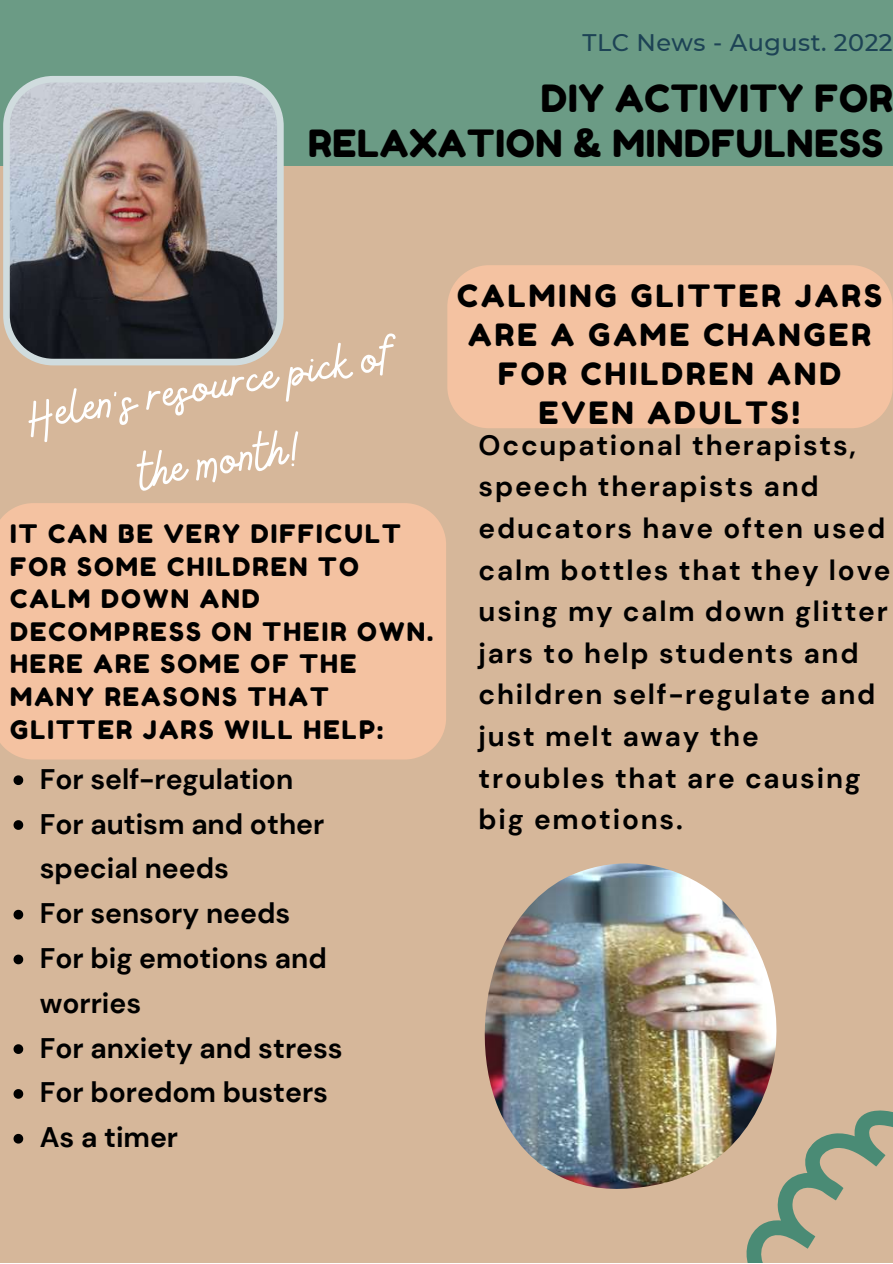
<style>
.page{position:relative;width:893px;height:1264px;background:#fff}
.page>*{position:absolute;margin:0;border:0;box-sizing:border-box;transform-origin:0 0}
.t1{font:54.45px/75.6px "Bellaboo";color:#fff;text-align:center}
.t2{font:37.5px/45px "Fredoka One";letter-spacing:.02em;color:#000;text-align:right}
.t3{font:30.75px/38.8px "Fredoka One";letter-spacing:.1em;color:#000;text-align:center}
.t4{font:700 28.2px/44.8px "DM Sans";color:#000}
.t5{font:700 27.9px/41.5px "DM Sans";letter-spacing:.065em;color:#000}
.t6{font:25.5px/32.5px "Fredoka One";letter-spacing:.085em;color:#000}
.t7{font:500 24px "Montserrat";letter-spacing:.02em;color:#1d4355}
</style>
<div class="page">
<div style="left:0;top:0;width:892px;height:1262px;background:#d6b79a"></div>
<svg style="left:746px;top:1110px;width:146px;height:152px"></svg>
<div style="left:0;top:0;width:892px;height:166px;background:#6b9b85"></div>
<div style="left:0;top:503px;width:446px;height:256px;background:#f4c2a1"></div>
<div style="left:447px;top:265px;width:445px;height:163px;background:#f4c2a1"></div>
<img style="left:484px;top:863px;width:292px;height:327px">
<img style="left:3px;top:76px;width:281px;height:289px">
<svg style="left:14px;top:775px;width:9px;height:10px"></svg>
<svg style="left:14px;top:820px;width:9px;height:9px"></svg>
<svg style="left:14px;top:909px;width:9px;height:10px"></svg>
<svg style="left:14px;top:954px;width:9px;height:10px"></svg>
<svg style="left:14px;top:1044px;width:9px;height:9px"></svg>
<svg style="left:14px;top:1089px;width:9px;height:9px"></svg>
<svg style="left:14px;top:1133px;width:9px;height:10px"></svg>
<p class="t7" style="left:582px;top:27px;width:312px">TLC News - August. 2022</p>
<h2 class="t2" style="left:308px;top:76px;width:586px">DIY ACTIVITY FOR<br>RELAXATION &amp; MINDFULNESS</h2>
<h1 class="t1" style="left:21px;top:381px;width:368px;rotate:-10deg">Helen's resource pick of the month!</h1>
<p class="t6" style="left:10px;top:517px;width:424px">IT CAN BE VERY DIFFICULT<br>FOR SOME CHILDREN TO<br>CALM DOWN AND<br>DECOMPRESS ON THEIR OWN.<br>HERE ARE SOME OF THE<br>MANY REASONS THAT<br>GLITTER JARS WILL HELP:</p>
<p class="t4" style="left:40px;top:756px;width:304px">For self-regulation<br>For autism and other special needs<br>For sensory needs<br>For big emotions and worries<br>For anxiety and stress<br>For boredom busters<br>As a timer</p>
<p class="t3" style="left:457px;top:276px;width:426px">CALMING GLITTER JARS<br>ARE A GAME CHANGER<br>FOR CHILDREN AND<br>EVEN ADULTS!</p>
<p class="t5" style="left:478px;top:424px;width:413px">Occupational therapists, speech therapists and educators have often used calm bottles that they love using my calm down glitter jars to help students and children self-regulate and just melt away the troubles that are causing big emotions.</p>
</div>
